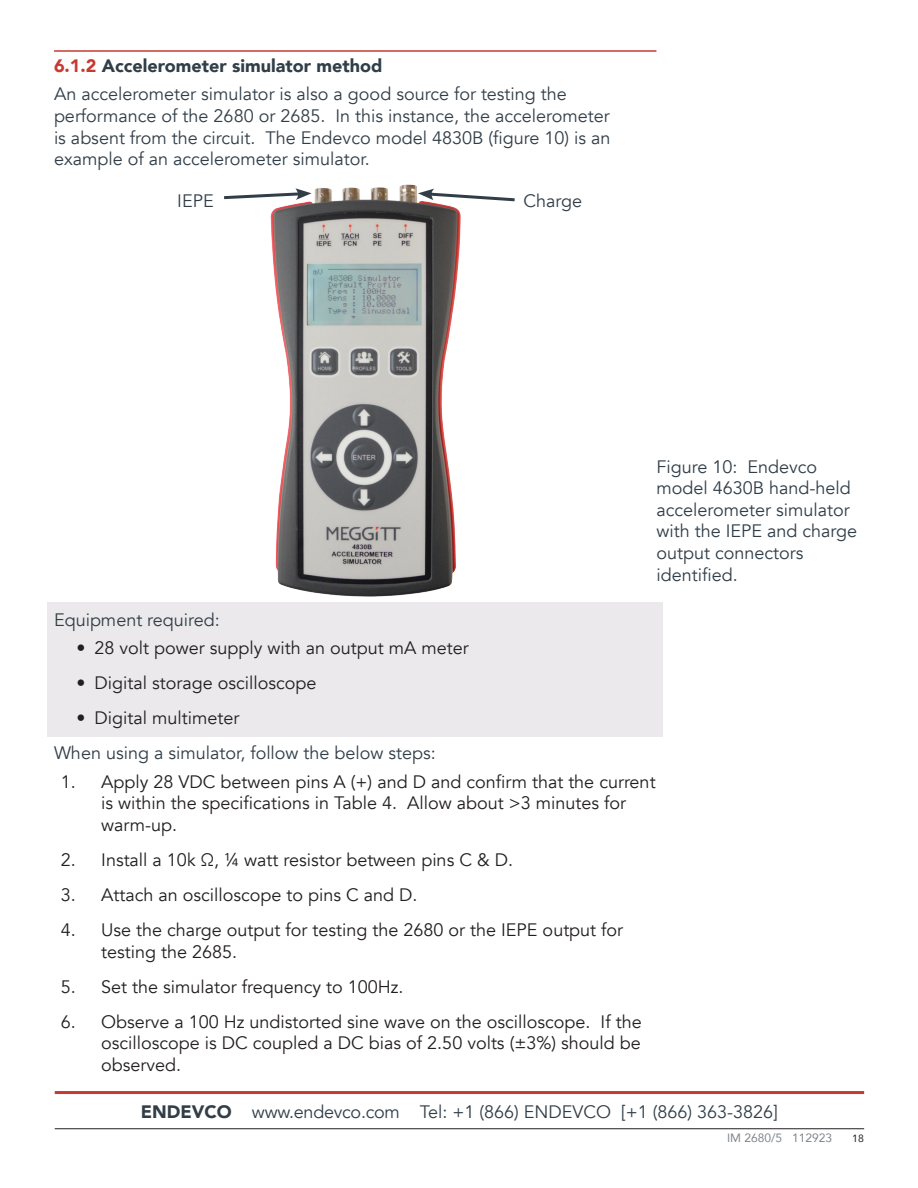
<style>
.page{position:relative;width:918px;height:1188px;background:#fff}
.page>*{position:absolute;margin:0;border:0;box-sizing:border-box;transform-origin:0 0}
.t1{font:18px/21.6px "Avenir";color:#231f20}
.t2{font:18px/21.6px "Avenir";color:#313e48}
.H2_Subhead{font:900 18px "Avenir";color:#313e48}
.t3{font:12px "Avenir";color:#7e858c}
.t4{font:10.5px "Avenir";color:#231f20}
.s1{color:#c73a32}
.s2{font-weight:900}
</style>
<div class="page">
<hr style="left:55px;top:1091px;width:809px;height:3px;background:#c73a32">
<hr style="left:55px;top:1128px;width:809px;height:1px;background:#231f20">
<hr style="left:54px;top:50px;width:602px;height:2px;background:#c73a32">
<div style="left:47px;top:602px;width:616px;height:64px;background:#ebe9eb"></div>
<div style="left:47px;top:637px;width:616px;height:65px;background:#ebe9eb"></div>
<div style="left:47px;top:672px;width:616px;height:65px;background:#ebe9eb"></div>
<img style="left:270px;top:184px;width:191px;height:413px">
<svg style="left:224px;top:188px;width:88px;height:13px"></svg>
<svg style="left:418px;top:189px;width:97px;height:14px"></svg>
<p class="H2_Subhead" style="left:54px;top:50px;width:330px"><span class="s1">6.1.2</span> Accelerometer simulator method</p>
<p class="t2" style="left:54px;top:84px;width:558px">An accelerometer simulator is also a good source for testing the performance of the 2680 or 2685. In this instance, the accelerometer is absent from the circuit. The Endevco model 4830B (figure 10) is an example of an accelerometer simulator.</p>
<p class="t2" style="left:177px;top:190px;width:38px">IEPE</p>
<p class="t2" style="left:524px;top:190px;width:60px">Charge</p>
<p class="t2" style="left:656px;top:456px;width:202px">Figure 10: Endevco model 4630B hand-held accelerometer simulator with the IEPE and charge output connectors identified.</p>
<p class="t2" style="left:54px;top:609px;width:167px">Equipment required:</p>
<p class="t1" style="left:76px;top:637px;width:394px">• 28 volt power supply with an output mA meter</p>
<p class="t1" style="left:76px;top:672px;width:241px">• Digital storage oscilloscope</p>
<p class="t1" style="left:76px;top:707px;width:164px">• Digital multimeter</p>
<p class="t2" style="left:54px;top:742px;width:383px">When using a simulator, follow the below steps:</p>
<p class="t1" style="left:101px;top:771px;width:556px;text-indent:-40px">1. Apply 28 VDC between pins A (+) and D and confirm that the current is within the specifications in Table 4. Allow about &gt;3 minutes for warm-up.</p>
<p class="t1" style="left:61px;top:849px;width:454px">2. Install a 10k Ω, ¼ watt resistor between pins C &amp; D.</p>
<p class="t1" style="left:61px;top:884px;width:358px">3. Attach an oscilloscope to pins C and D.</p>
<p class="t1" style="left:101px;top:919px;width:524px;text-indent:-40px">4. Use the charge output for testing the 2680 or the IEPE output for testing the 2685.</p>
<p class="t1" style="left:61px;top:976px;width:344px">5. Set the simulator frequency to 100Hz.</p>
<p class="t1" style="left:101px;top:1011px;width:542px;text-align:justify;text-indent:-40px">6. Observe a 100 Hz undistorted sine wave on the oscilloscope. If the oscilloscope is DC coupled a DC bias of 2.50 volts (±3%) should be observed.</p>
<p class="t2" style="left:141px;top:1101px;width:638px"><span class="s2">ENDEVCO</span> www.endevco.com Tel: +1 (866) ENDEVCO [+1 (866) 363-3826]</p>
<p class="t3" style="left:727px;top:1128px;width:107px">IM 2680/5 112923</p>
<p class="t4" style="left:852px;top:1130px;width:13px">18</p>
</div>
